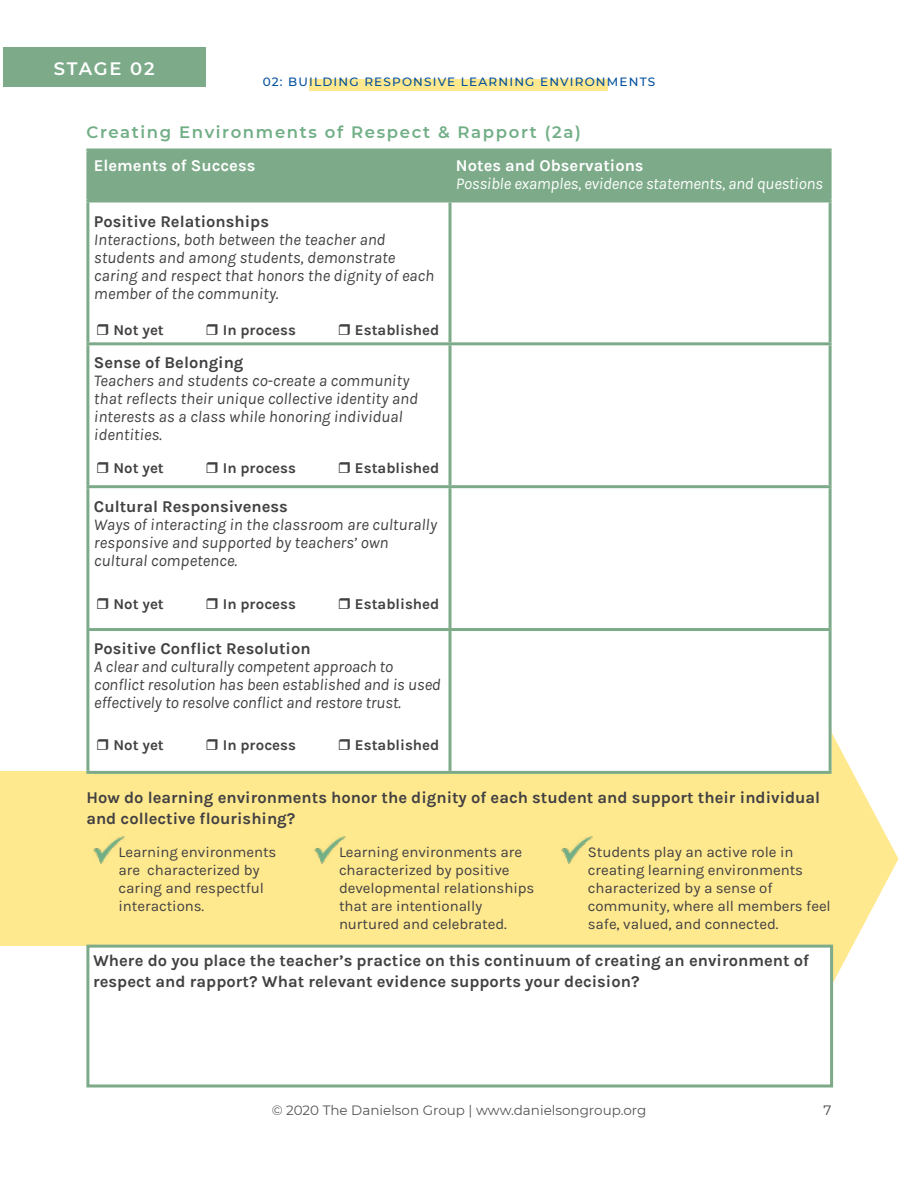
<style>
.page{position:relative;width:918px;height:1188px;background:#fff}
.page>*{position:absolute;margin:0;border:0;box-sizing:border-box;transform-origin:0 0}
.t1{font:600 18px "Montserrat";letter-spacing:.09em;color:#fff}
.t2{font:italic 16.5px/18px "Karla";color:#414042}
.t3{font:700 16.5px/21px "Karla";color:#414042}
.t4{font:italic 16.5px "Karla";letter-spacing:-.015em;color:#fff}
.t5{font:600 16.5px "Montserrat";letter-spacing:.1em;color:#71ae86}
.t6{font:700 16.5px "Karla";color:#fff}
.t7{font:15px/18px "Karla";letter-spacing:-.005em;color:#414042}
.t8{font:700 15px "Karla";color:#414042}
.t9{font:13.5px "Montserrat";color:#414042}
.t10{font:500 12px "Montserrat";letter-spacing:.1em;color:#004f9d}
</style>
<div class="page">
<div style="left:310px;top:80px;width:298px;height:11px;background:#ffe98f"></div>
<div style="left:0;top:772px;width:832px;height:174px;background:#ffe98f"></div>
<svg style="left:832px;top:733px;width:66px;height:252px"></svg>
<div style="left:86px;top:945px;width:747px;height:143px;background:#fff;border:3px solid #7dab89"></div>
<img style="left:561px;top:836px;width:32px;height:28px">
<img style="left:314px;top:836px;width:32px;height:28px">
<img style="left:93px;top:836px;width:32px;height:28px">
<div style="left:89px;top:152px;width:740px;height:48px;background:#7dab89"></div>
<svg style="left:86px;top:148px;width:364px;height:4px"></svg>
<hr style="left:86px;top:152px;width:3px;height:48px;background:#7dab89">
<svg style="left:450px;top:148px;width:382px;height:4px;fill:#7dab89"></svg>
<hr style="left:829px;top:152px;width:3px;height:48px;background:#7dab89">
<hr style="left:86px;top:200px;width:364px;height:2px;background:#7dab89">
<hr style="left:86px;top:202px;width:3px;height:140px;background:#7dab89">
<hr style="left:450px;top:200px;width:382px;height:2px;background:#7dab89">
<svg style="left:448px;top:202px;width:4px;height:140px"></svg>
<hr style="left:829px;top:202px;width:3px;height:140px;background:#7dab89">
<hr style="left:86px;top:342px;width:364px;height:3px;background:#7dab89">
<hr style="left:86px;top:345px;width:3px;height:140px;background:#7dab89">
<hr style="left:450px;top:342px;width:382px;height:3px;background:#7dab89">
<svg style="left:448px;top:345px;width:4px;height:140px"></svg>
<hr style="left:829px;top:345px;width:3px;height:140px;background:#7dab89">
<hr style="left:86px;top:485px;width:364px;height:3px;background:#7dab89">
<hr style="left:86px;top:488px;width:3px;height:140px;background:#7dab89">
<hr style="left:450px;top:485px;width:382px;height:3px;background:#7dab89">
<svg style="left:448px;top:488px;width:4px;height:140px"></svg>
<hr style="left:829px;top:488px;width:3px;height:140px;background:#7dab89">
<hr style="left:86px;top:628px;width:364px;height:3px;background:#7dab89">
<hr style="left:86px;top:631px;width:3px;height:140px;background:#7dab89">
<hr style="left:450px;top:628px;width:382px;height:3px;background:#7dab89">
<svg style="left:448px;top:631px;width:4px;height:140px"></svg>
<hr style="left:829px;top:631px;width:3px;height:140px;background:#7dab89">
<hr style="left:86px;top:771px;width:364px;height:3px;background:#7dab89">
<hr style="left:450px;top:771px;width:382px;height:3px;background:#7dab89">
<div style="left:3px;top:47px;width:203px;height:39px;background:#7dab89"></div>
<p class="t1" style="left:54px;top:56px;width:102px">STAGE 02</p>
<p class="t10" style="left:263px;top:74px;width:394px">02: BUILDING RESPONSIVE LEARNING ENVIRONMENTS</p>
<p class="t5" style="left:86px;top:120px;width:496px">Creating Environments of Respect &amp; Rapport (2a)</p>
<p class="t6" style="left:94px;top:156px;width:163px">Elements of Success</p>
<p class="t6" style="left:456px;top:156px;width:189px">Notes and Observations</p>
<p class="t4" style="left:456px;top:175px;width:368px">Possible examples, evidence statements, and questions</p>
<p class="t3" style="left:94px;top:211px;width:177px">Positive Relationships</p>
<p class="t2" style="left:94px;top:230px;width:342px">Interactions, both between the teacher and students and among students, demonstrate caring and respect that honors the dignity of each member of the community.</p>
<p class="t8" style="left:113px;top:321px;width:52px">Not yet</p>
<p class="t8" style="left:223px;top:321px;width:75px">In process</p>
<p class="t8" style="left:355px;top:321px;width:86px">Established</p>
<p class="t3" style="left:94px;top:352px;width:151px">Sense of Belonging</p>
<p class="t2" style="left:94px;top:371px;width:326px">Teachers and students co-create a community that reflects their unique collective identity and interests as a class while honoring individual identities.</p>
<p class="t8" style="left:113px;top:459px;width:52px">Not yet</p>
<p class="t8" style="left:223px;top:459px;width:75px">In process</p>
<p class="t8" style="left:355px;top:459px;width:86px">Established</p>
<p class="t3" style="left:94px;top:496px;width:195px">Cultural Responsiveness</p>
<p class="t2" style="left:94px;top:515px;width:345px">Ways of interacting in the classroom are culturally responsive and supported by teachers’ own cultural competence.</p>
<p class="t8" style="left:113px;top:595px;width:52px">Not yet</p>
<p class="t8" style="left:223px;top:595px;width:75px">In process</p>
<p class="t8" style="left:355px;top:595px;width:86px">Established</p>
<p class="t3" style="left:94px;top:638px;width:218px">Positive Conflict Resolution</p>
<p class="t2" style="left:94px;top:658px;width:348px">A clear and culturally competent approach to conflict resolution has been established and is used effectively to resolve conflict and restore trust.</p>
<p class="t8" style="left:113px;top:737px;width:52px">Not yet</p>
<p class="t8" style="left:223px;top:737px;width:75px">In process</p>
<p class="t8" style="left:355px;top:737px;width:86px">Established</p>
<p class="t3" style="left:86px;top:787px;width:735px">How do learning environments honor the dignity of each student and support their individual and collective flourishing?</p>
<p class="t7" style="left:118px;top:844px;width:160px">Learning environments are characterized by caring and respectful interactions.</p>
<p class="t7" style="left:339px;top:844px;width:197px">Learning environments are characterized by positive developmental relationships that are intentionally nurtured and celebrated.</p>
<p class="t7" style="left:588px;top:844px;width:245px">Students play an active role in creating learning environments characterized by a sense of community, where all members feel safe, valued, and connected.</p>
<p class="t3" style="left:93px;top:950px;width:718px">Where do you place the teacher’s practice on this continuum of creating an environment of respect and rapport? What relevant evidence supports your decision?</p>
<p class="t9" style="left:272px;top:1101px;width:376px">© 2020 The Danielson Group | www.danielsongroup.org</p>
<p class="t9" style="left:824px;top:1101px;width:9px">7</p>
</div>
